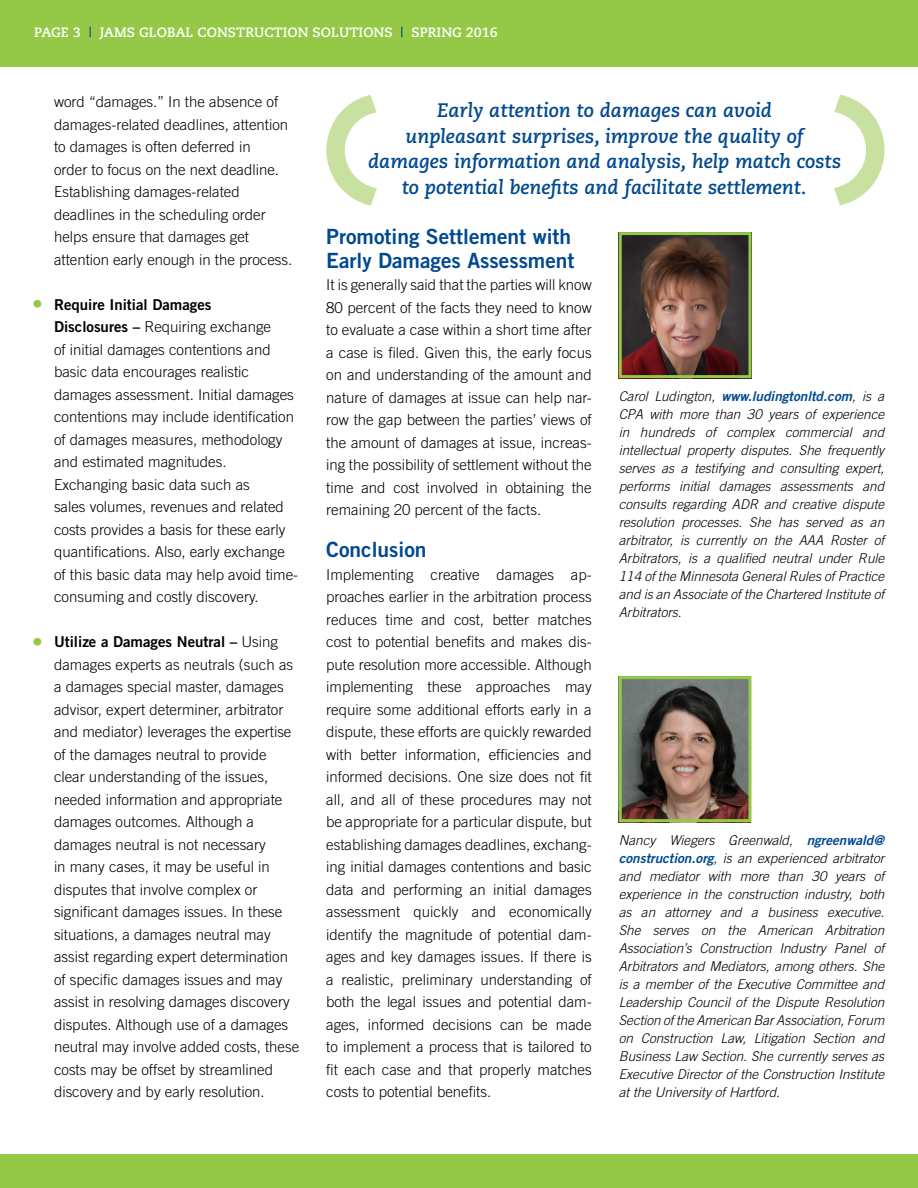
<style>
.page{position:relative;width:918px;height:1188px;background:#fff}
.page>*{position:absolute;margin:0;border:0;box-sizing:border-box;transform-origin:0 0}
.t1{font:21px/24px "Trade Gothic Bold Two";color:#004990}
.t2{font:21px "Aleo";color:#94c947}
.t3{font:italic 700 19.5px/25.5px "Caecilia";color:#004990;text-align:center}
.t4{font:300 15px/22.5px "Trade Gothic";color:#000}
.t5{font:15px "Trade Gothic Bold Two";color:#000}
.t6{font:italic 300 13.5px/18px "Trade Gothic";color:#000;text-align:justify}
.t7{font:700 13.5px "Caecilia";color:#fff}
.t8{font:italic 13.5px "Trade Gothic Bold Two";color:#004990}
.s1{color:#004990}
.s2{font-family:"Trade Gothic Bold Two";font-weight:400}
.s3{font-family:"Trade Gothic";font-weight:300}
.s4{font-family:"Trade Gothic";font-weight:300;color:#000}
.s5{font-family:"Trade Gothic Bold Two";font-weight:400;color:#004990}
</style>
<div class="page">
<div style="left:0;top:0;width:918px;height:68px;background:#94c947"></div>
<div style="left:0;top:1154px;width:918px;height:34px;background:#94c947"></div>
<img style="left:623px;top:236px;width:125px;height:138px">
<div style="left:619px;top:232px;width:133px;height:146px;border:3px solid #94c947"></div>
<img style="left:623px;top:680px;width:125px;height:138px">
<div style="left:619px;top:676px;width:133px;height:146px;border:3px solid #94c947"></div>
<svg style="left:326px;top:95px;width:51px;height:111px"></svg>
<svg style="left:834px;top:95px;width:51px;height:110px"></svg>
<p class="t7" style="left:34px;top:25px;width:465px">PAGE 3 <span class="s1">|</span> JAMS GLOBAL CONSTRUCTION SOLUTIONS <span class="s1">|</span> SPRING 2016</p>
<h1 class="t2" style="left:33px;top:290px;width:11px">•</h1>
<h1 class="t2" style="left:33px;top:629px;width:11px">•</h1>
<p class="t4" style="left:54px;top:91px;width:240px">word “damages.” In the absence of damages-related deadlines, attention to damages is often deferred in<br>order to focus on the next deadline.<br>Establishing damages-related deadlines in the scheduling order helps ensure that damages get attention early enough in the process.</p>
<p class="t5" style="left:54px;top:295px;width:159px">Require Initial Damages</p>
<p class="t4" style="left:54px;top:316px;width:246px"><span class="s2">Disclosures –</span> Requiring exchange<br>of initial damages contentions and basic data encourages realistic damages assessment. Initial damages contentions may include identification of damages measures, methodology and estimated magnitudes.<br>Exchanging basic data such as<br>sales volumes, revenues and related costs provides a basis for these early quantifications. Also, early exchange of this basic data may help avoid time&shy;consuming and costly discovery.</p>
<p class="t5" style="left:54px;top:633px;width:226px">Utilize a Damages Neutral – <span class="s3">Using</span></p>
<p class="t4" style="left:54px;top:653px;width:247px">damages experts as neutrals (such as a damages special master, damages advisor, expert determiner, arbitrator and mediator) leverages the expertise of the damages neutral to provide clear understanding of the issues, needed information and appropriate damages outcomes. Although a damages neutral is not necessary<br>in many cases, it may be useful in disputes that involve complex or significant damages issues. In these situations, a damages neutral may assist regarding expert determination of specific damages issues and may assist in resolving damages discovery disputes. Although use of a damages neutral may involve added costs, these costs may be offset by streamlined discovery and by early resolution.</p>
<h2 class="t3" style="left:368px;top:98px;width:475px">Early attention to damages can avoid<br>unpleasant surprises, improve the quality of damages information and analysis, help match costs to potential benefits and facilitate settlement.</h2>
<h1 class="t1" style="left:326px;top:224px;width:250px">Promoting Settlement with<br>Early Damages Assessment</h1>
<p class="t4" style="left:326px;top:273px;width:267px;text-align:justify">It is generally said that the parties will know 80 percent of the facts they need to know to evaluate a case within a short time after a case is filed. Given this, the early focus on and understanding of the amount and nature of damages at issue can help nar&shy;row the gap between the parties’ views of the amount of damages at issue, increas&shy;ing the possibility of settlement without the time and cost involved in obtaining the remaining 20 percent of the facts.</p>
<h1 class="t1" style="left:326px;top:537px;width:102px">Conclusion</h1>
<p class="t4" style="left:326px;top:563px;width:267px;text-align:justify">Implementing creative damages ap&shy;proaches earlier in the arbitration process reduces time and cost, better matches cost to potential benefits and makes dis&shy;pute resolution more accessible. Although implementing these approaches may require some additional efforts early in a dispute, these efforts are quickly rewarded with better information, efficiencies and informed decisions. One size does not fit all, and all of these procedures may not be appropriate for a particular dispute, but establishing damages deadlines, exchang&shy;ing initial damages contentions and basic data and performing an initial damages assessment quickly and economically identify the magnitude of potential dam&shy;ages and key damages issues. If there is a realistic, preliminary understanding of both the legal issues and potential dam&shy;ages, informed decisions can be made to implement a process that is tailored to fit each case and that properly matches costs to potential benefits.</p>
<p class="t8" style="left:619px;top:388px;width:267px"><span class="s4">Carol Ludington,</span> www.ludingtonltd.com<span class="s4">, is a</span></p>
<p class="t6" style="left:619px;top:405px;width:267px">CPA with more than 30 years of experience in hundreds of complex commercial and intellectual property disputes. She frequently serves as a testifying and consulting expert, performs initial damages assessments and consults regarding ADR and creative dispute resolution processes. She has served as an arbitrator, is currently on the AAA Roster of Arbitrators, is a qualified neutral under Rule 114 of the Minnesota General Rules of Practice and is an Associate of the Chartered Institute of Arbitrators.</p>
<p class="t6" style="left:619px;top:831px;width:267px">Nancy Wiegers Greenwald, <span class="s5">ngreenwald@ construction.org</span>, is an experienced arbitrator and mediator with more than 30 years of experience in the construction industry, both as an attorney and a business executive.<br>She serves on the American Arbitration Association’s Construction Industry Panel of Arbitrators and Mediators, among others. She is a member of the Executive Committee and Leadership Council of the Dispute Resolution Section of the American Bar Association, Forum on Construction Law, Litigation Section and Business Law Section. She currently serves as Executive Director of the Construction Institute at the University of Hartford.</p>
</div>
